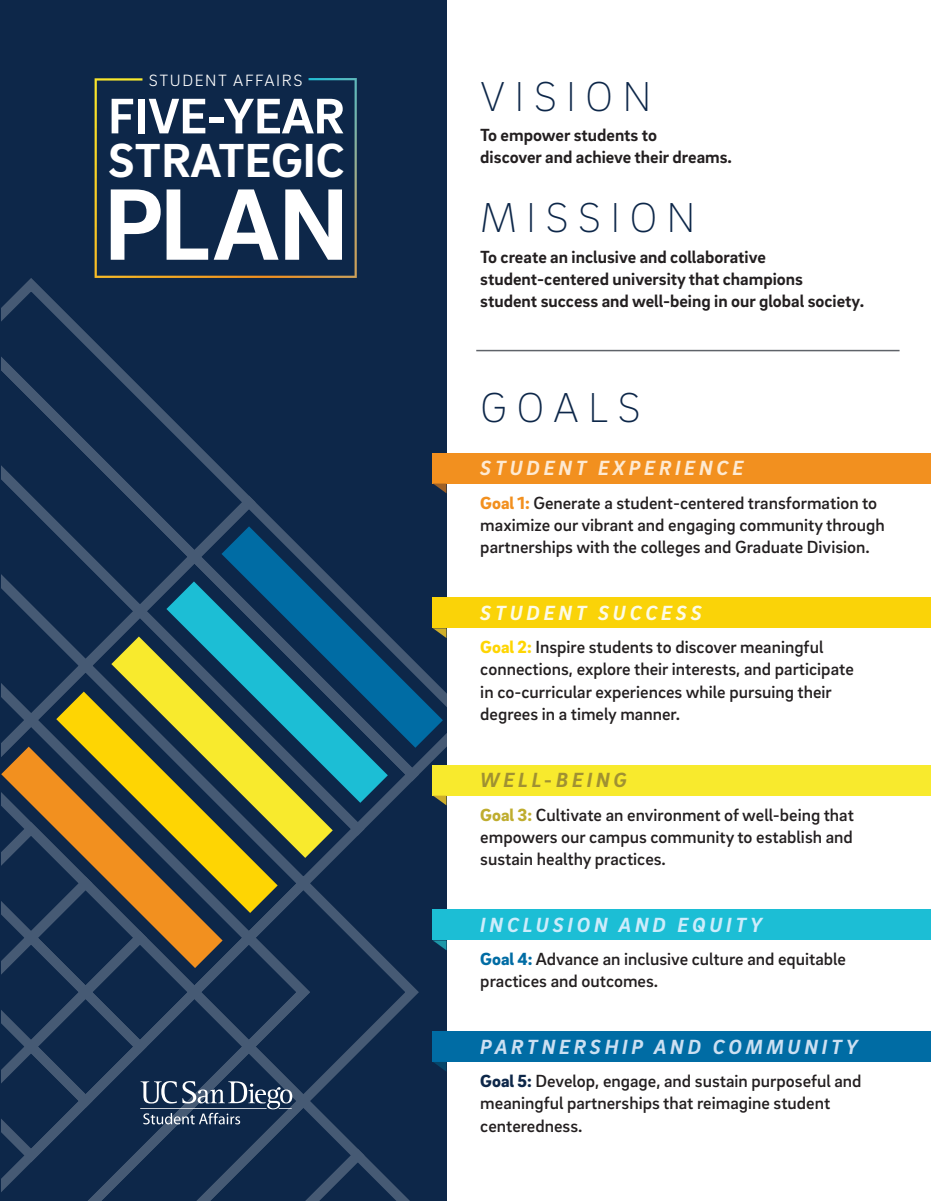
<style>
.page{position:relative;width:931px;height:1201px;background:#fff}
.page>*{position:absolute;margin:0;border:0;box-sizing:border-box;transform-origin:0 0}
.t1{font:700 103.95px "Brix Sans";color:#fff}
.t2{font:700 51.15px "Brix Sans";color:#fff}
.t3{font:700 48.9px "Brix Sans";color:#fff}
.t4{font:200 42.75px "Brix Sans";letter-spacing:.215em;color:#0d2749}
.t5{font:italic 700 21px "Brix Sans";letter-spacing:.175em;color:#cce0f2}
.t6{font:italic 700 21px "Brix Sans";letter-spacing:.175em;color:#cdecfb}
.t7{font:italic 700 21px "Brix Sans";letter-spacing:.175em;color:#feead2}
.t8{font:italic 700 21px "Brix Sans";letter-spacing:.175em;color:#fdfbe6}
.t9{font:italic 700 21px "Brix Sans";letter-spacing:.175em;color:#a09132}
.t10{font:500 18px/22.2px "Brix Sans";color:#231f20}
.t11{font:700 18px/22.2px "Brix Sans";color:#231f20}
.t12{font:300 16.8px "Brix Sans";letter-spacing:.095em;color:#fff}
.s1{font-weight:900;color:#f2901f}
.s2{font-weight:900;color:#fed503}
.s3{font-weight:900;color:#bfad2f}
.s4{font-weight:900;color:#006ca4}
.s5{font-weight:900;color:#0d2749}
</style>
<div class="page">
<div style="left:0;top:0;width:446px;height:1201px;background:#0d2749"></div>
<svg style="left:262px;top:509px;width:184px;height:258px"></svg>
<svg style="left:208px;top:570px;width:218px;height:245px"></svg>
<svg style="left:1px;top:278px;width:261px;height:292px"></svg>
<svg style="left:1px;top:325px;width:207px;height:300px"></svg>
<svg style="left:1px;top:380px;width:153px;height:299px"></svg>
<svg style="left:1px;top:434px;width:98px;height:313px"></svg>
<svg style="left:221px;top:526px;width:222px;height:222px"></svg>
<svg style="left:1px;top:747px;width:55px;height:68px;fill:#f2901f"></svg>
<svg style="left:56px;top:691px;width:55px;height:124px"></svg>
<svg style="left:111px;top:636px;width:222px;height:179px"></svg>
<svg style="left:166px;top:581px;width:222px;height:222px"></svg>
<svg style="left:95px;top:78px;width:262px;height:200px"></svg>
<div style="left:432px;top:597px;width:499px;height:31px;background:#fad308"></div>
<div style="left:432px;top:765px;width:499px;height:30px;background:#f8ea2d"></div>
<div style="left:432px;top:909px;width:499px;height:31px;background:#1cbed5"></div>
<div style="left:432px;top:1031px;width:499px;height:31px;background:#006ca4"></div>
<div style="left:432px;top:453px;width:499px;height:30px;background:#f2901f"></div>
<hr style="left:476px;top:350px;width:423px;height:1px;background:#5f6369">
<svg style="left:432px;top:483px;width:14px;height:10px"></svg>
<svg style="left:432px;top:628px;width:14px;height:10px"></svg>
<svg style="left:432px;top:795px;width:14px;height:10px"></svg>
<svg style="left:433px;top:940px;width:13px;height:10px"></svg>
<svg style="left:433px;top:1062px;width:13px;height:9px"></svg>
<svg style="left:1px;top:815px;width:418px;height:386px"></svg>
<p class="t12" style="left:149px;top:69px;width:155px">STUDENT AFFAIRS</p>
<h2 class="t2" style="left:108px;top:83px;width:238px">FIVE-YEAR</h2>
<h3 class="t3" style="left:108px;top:129px;width:238px">STRATEGIC</h3>
<h1 class="t1" style="left:104px;top:157px;width:247px">PLAN</h1>
<h3 class="t4" style="left:480px;top:70px;width:173px">VISION</h3>
<p class="t11" style="left:480px;top:123px;width:253px">To empower students to<br>discover and achieve their dreams.</p>
<h3 class="t4" style="left:480px;top:191px;width:217px">MISSION</h3>
<p class="t11" style="left:480px;top:245px;width:385px">To create an inclusive and collaborative student-centered university that champions student success and well-being in our global society.</p>
<h3 class="t4" style="left:480px;top:381px;width:162px">GOALS</h3>
<p class="t7" style="left:480px;top:454px;width:265px">STUDENT EXPERIENCE</p>
<p class="t10" style="left:480px;top:490px;width:406px"><span class="s1">Goal 1:</span> Generate a student-centered transformation to maximize our vibrant and engaging community through partnerships with the colleges and Graduate Division.</p>
<p class="t8" style="left:480px;top:599px;width:223px">STUDENT SUCCESS</p>
<p class="t10" style="left:480px;top:635px;width:375px"><span class="s2">Goal 2:</span> Inspire students to discover meaningful connections, explore their interests, and participate in co-curricular experiences while pursuing their degrees in a timely manner.</p>
<p class="t9" style="left:480px;top:766px;width:148px">WELL-BEING</p>
<p class="t10" style="left:480px;top:802px;width:375px;text-align:justify"><span class="s3">Goal 3:</span> Cultivate an environment of well-being that empowers our campus community to establish and sustain healthy practices.</p>
<p class="t6" style="left:480px;top:911px;width:283px">INCLUSION AND EQUITY</p>
<p class="t10" style="left:480px;top:947px;width:367px"><span class="s4">Goal 4:</span> Advance an inclusive culture and equitable practices and outcomes.</p>
<p class="t5" style="left:480px;top:1033px;width:379px">PARTNERSHIP AND COMMUNITY</p>
<p class="t10" style="left:480px;top:1069px;width:383px"><span class="s5">Goal 5:</span> Develop, engage, and sustain purposeful and meaningful partnerships that reimagine student centeredness.</p>
</div>
